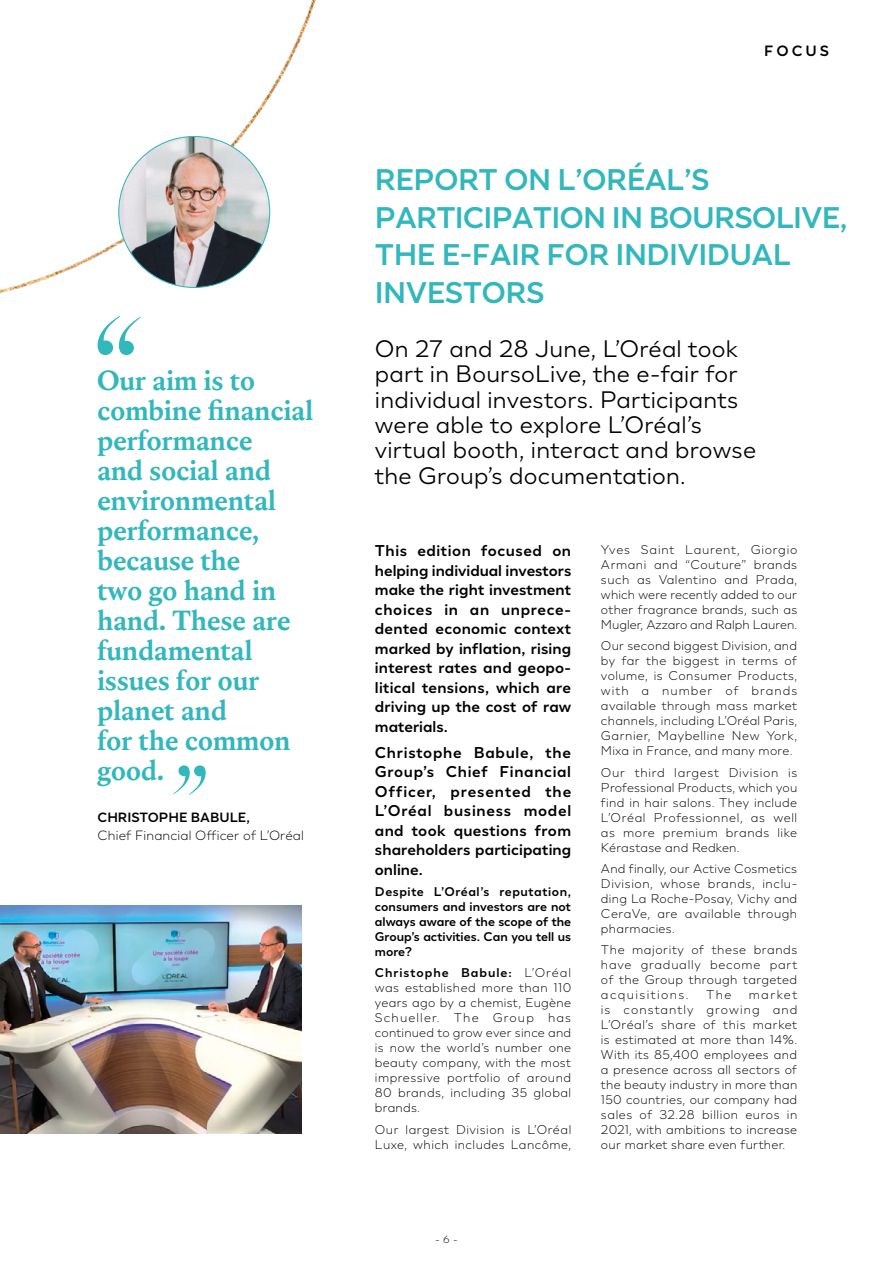
<style>
.page{position:relative;width:893px;height:1263px;background:#fff}
.page>*{position:absolute;margin:0;border:0;box-sizing:border-box;transform-origin:0 0}
.t1{font:700 30px/37.5px "LOREAL Essentielle";letter-spacing:-.02em;color:#31b7bc}
.t2{font:700 27px/30px "LOREAL Royale";letter-spacing:-.02em;color:#31b7bc}
.t3{font:24px/25.5px "LOREAL Essentielle";letter-spacing:.01em;color:#000}
.t4{font:700 15.75px/19.5px "LOREAL Essentielle";letter-spacing:.01em;color:#000;text-align:justify}
.t5{font:700 15px "LOREAL Essentielle";letter-spacing:.2em;color:#000}
.t6{font:300 13.5px/18px "LOREAL Essentielle";letter-spacing:.01em;color:#000}
.t7{font:300 12.75px/15px "LOREAL Essentielle";letter-spacing:.03em;color:#000;text-align:justify}
.t8{font:700 12.75px/15px "LOREAL Essentielle";color:#000;text-align:justify}
.t9{font:300 10.5px "LOREAL Essentielle";color:#000}
.s1{font-weight:700}
</style>
<div class="page">
<img style="left:0;top:0;width:316px;height:294px">
<svg style="left:98px;top:316px;width:43px;height:39px"></svg>
<svg style="left:173px;top:765px;width:33px;height:30px"></svg>
<img style="left:119px;top:136px;width:151px;height:151px;border-radius:75px">
<img style="left:0;top:905px;width:301px;height:228px">
<p class="t2" style="left:97px;top:365px;width:218px">Our aim is to combine financial performance<br>and social and environmental performance, because the<br>two go hand in hand. These are fundamental issues for our planet and<br>for the common good.</p>
<p class="t6" style="left:98px;top:808px;width:208px"><span class="s1">CHRISTOPHE BABULE,<br></span>Chief Financial Officer of L’Oréal</p>
<h2 class="t5" style="left:764px;top:41px;width:67px">FOCUS</h2>
<h3 class="t1" style="left:375px;top:161px;width:474px">REPORT ON L’ORÉAL’S<br>PARTICIPATION IN BOURSOLIVE,<br>THE E-FAIR FOR INDIVIDUAL<br>INVESTORS</h3>
<p class="t3" style="left:375px;top:335px;width:383px">On 27 and 28 June, L’Oréal took part in BoursoLive, the e-fair for individual investors. Participants were able to explore L’Oréal’s virtual booth, interact and browse the Group’s documentation.</p>
<p class="t4" style="left:375px;top:541px;width:198px">This edition focused on helping individual investors make the right investment choices in an unprece&shy;dented economic context marked by inflation, rising interest rates and geopo&shy;litical tensions, which are driving up the cost of raw materials.</p>
<p class="t4" style="left:375px;top:742px;width:198px">Christophe Babule, the Group’s Chief Financial Officer, presented the L’Oréal business model and took questions from shareholders participating online.</p>
<h4 class="t8" style="left:375px;top:884px;width:198px">Despite L’Oréal’s reputation, consumers and investors are not always aware of the scope of the Group’s activities. Can you tell us more?</h4>
<p class="t7" style="left:375px;top:965px;width:198px"><span class="s1">Christophe Babule:</span> L’Oréal was established more than 110 years ago by a chemist, Eugène Schueller. The Group has continued to grow ever since and is now the world’s number one beauty company, with the most impressive portfolio of around 80 brands, including 35 global brands.</p>
<p class="t7" style="left:375px;top:1122px;width:198px">Our largest Division is L’Oréal<br>Luxe, which includes Lancôme,</p>
<p class="t7" style="left:601px;top:542px;width:198px">Yves Saint Laurent, Giorgio Armani and “Couture” brands such as Valentino and Prada, which were recently added to our other fragrance brands, such as Mugler, Azzaro and Ralph Lauren.</p>
<p class="t7" style="left:601px;top:638px;width:198px">Our second biggest Division, and by far the biggest in terms of volume, is Consumer Products, with a number of brands available through mass market channels, including L’Oréal Paris, Garnier, Maybelline New York, Mixa in France, and many more.</p>
<p class="t7" style="left:601px;top:764px;width:198px">Our third largest Division is Professional Products, which you find in hair salons. They include L’Oréal Professionnel, as well as more premium brands like Kérastase and Redken.</p>
<p class="t7" style="left:601px;top:861px;width:198px">And finally, our Active Cosmetics Division, whose brands, inclu&shy;ding La Roche-Posay, Vichy and CeraVe, are available through pharmacies.</p>
<p class="t7" style="left:601px;top:942px;width:198px">The majority of these brands have gradually become part of the Group through targeted acquisitions.</p>
<p class="t7" style="left:601px;top:987px;width:198px;text-indent:148px">market is constantly growing and L’Oréal’s share of this market is estimated at more than 14%.<br>With its 85,400 employees and a presence across all sectors of the beauty industry in more than 150 countries, our company had sales of 32.28 billion euros in 2021, with ambitions to increase our market share even further.</p>
<p class="t7" style="left:706px;top:987px;width:27px">The</p>
<p class="t9" style="left:435px;top:1233px;width:24px">- 6 -</p>
</div>
